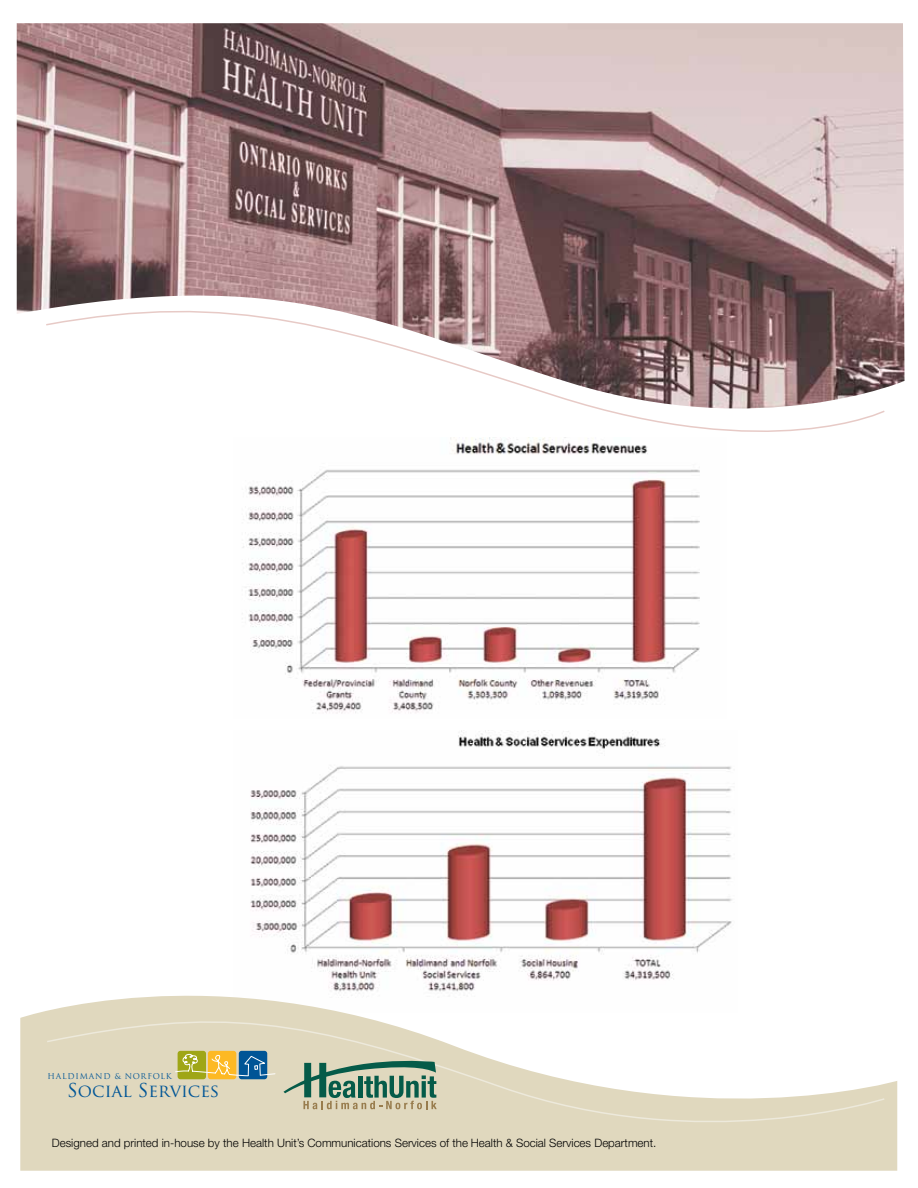
<style>
.page{position:relative;width:918px;height:1188px;background:#fff}
.page>*{position:absolute;margin:0;border:0;box-sizing:border-box;transform-origin:0 0}
.t1{font:17.7px "Trajan Pro";color:#005596}
.t2{font:300 11.55px "Helvetica Neue";color:#000}
.t3{font:7.8px "Trajan Pro";letter-spacing:.1em;color:#005596}
.s1{font-size:18.6px}
</style>
<div class="page">
<img style="left:250px;top:730px;width:482px;height:223px">
<img style="left:242px;top:469px;width:458px;height:245px">
<svg style="left:20px;top:953px;width:877px;height:218px"></svg>
<svg style="left:45px;top:1007px;width:841px;height:150px"></svg>
<img style="left:17px;top:23px;width:887px;height:365px">
<svg style="left:44px;top:290px;width:842px;height:165px"></svg>
<svg style="left:284px;top:1052px;width:153px;height:57px;background:#9fb098"></svg>
<div style="left:178px;top:1051px;width:28px;height:28px;background:#9fa617;border-radius:3px"></div>
<div style="left:208px;top:1051px;width:28px;height:28px;background:#fdb924;border-radius:3px"></div>
<div style="left:239px;top:1051px;width:28px;height:28px;background:#005596;border-radius:3px"></div>
<svg style="left:175px;top:1051px;width:100px;height:26px"></svg>
<p class="t3" style="left:48px;top:1071px;width:126px">HALDIMAND &amp; NORFOLK</p>
<h1 class="t1" style="left:67px;top:1079px;width:154px"><span class="s1">S</span>ocial <span class="s1">S</span>ervices</h1>
<p class="t2" style="left:52px;top:1136px;width:606px">Designed and printed in-house by the Health Unit’s Communications Services of the Health &amp; Social Services Department.</p>
</div>
